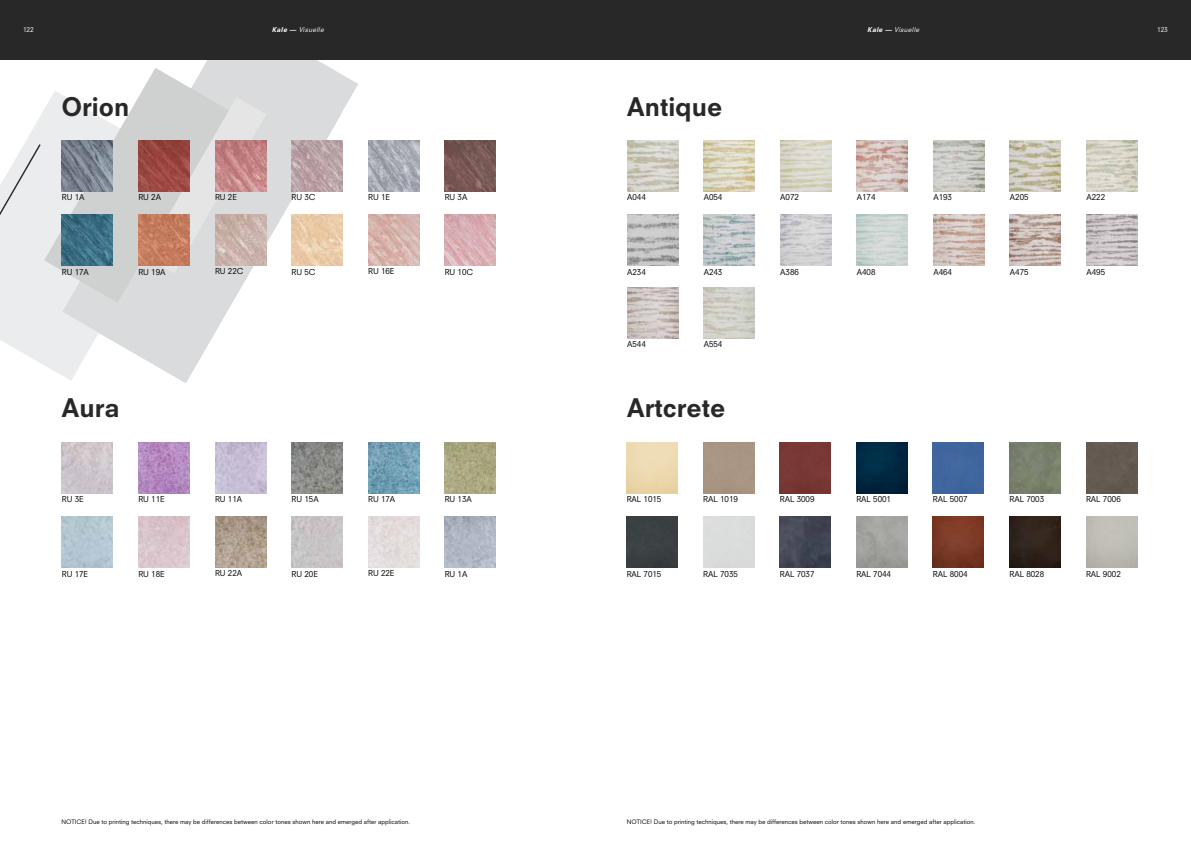
<style>
.page{position:relative;width:1191px;height:842px;background:#fff}
.page>*{position:absolute;margin:0;border:0;box-sizing:border-box;transform-origin:0 0}
.t1{font:800 25px "Neuzeit STR";color:#292829}
.t2{font:8px "Neuzeit SLT Std";color:#000}
.t3{font:italic 6.5px "Neuzeit STR";color:#fff}
.t4{font:6.5px "Neuzeit STR";letter-spacing:-.025em;color:#fff}
.t5{font:6px "Neuzeit SLT Std";color:#000}
.s1{font-weight:800}
</style>
<div class="page">
<svg style="left:0;top:110px;width:62px;height:265px;fill:#ebeced"></svg>
<svg style="left:62px;top:59px;width:296px;height:324px"></svg>
<svg style="left:229px;top:97px;width:37px;height:176px"></svg>
<svg style="left:44px;top:68px;width:185px;height:235px"></svg>
<div style="left:0;top:0;width:1191px;height:59px;background:#292829"></div>
<svg style="left:0;top:144px;width:41px;height:71px"></svg>
<img style="left:62px;top:141px;width:51px;height:51px">
<img style="left:62px;top:215px;width:51px;height:51px">
<img style="left:138px;top:141px;width:51px;height:51px">
<img style="left:215px;top:141px;width:51px;height:51px">
<img style="left:368px;top:141px;width:51px;height:51px">
<img style="left:291px;top:141px;width:51px;height:51px">
<img style="left:445px;top:141px;width:51px;height:51px">
<img style="left:138px;top:215px;width:51px;height:51px">
<img style="left:215px;top:214px;width:51px;height:51px">
<img style="left:368px;top:214px;width:51px;height:51px">
<img style="left:291px;top:215px;width:51px;height:51px">
<img style="left:445px;top:215px;width:51px;height:51px">
<img style="left:62px;top:442px;width:51px;height:51px">
<img style="left:62px;top:517px;width:51px;height:51px">
<img style="left:138px;top:442px;width:51px;height:51px">
<img style="left:215px;top:442px;width:51px;height:51px">
<img style="left:368px;top:442px;width:51px;height:51px">
<img style="left:291px;top:442px;width:51px;height:51px">
<img style="left:445px;top:442px;width:51px;height:51px">
<img style="left:138px;top:517px;width:51px;height:51px">
<img style="left:215px;top:516px;width:51px;height:51px">
<img style="left:368px;top:516px;width:51px;height:51px">
<img style="left:291px;top:517px;width:51px;height:51px">
<img style="left:445px;top:517px;width:51px;height:51px">
<img style="left:627px;top:140px;width:51px;height:51px">
<img style="left:703px;top:140px;width:51px;height:51px">
<img style="left:856px;top:140px;width:52px;height:51px">
<img style="left:780px;top:140px;width:51px;height:51px">
<img style="left:933px;top:140px;width:51px;height:51px">
<img style="left:1010px;top:140px;width:51px;height:51px">
<img style="left:1086px;top:140px;width:51px;height:51px">
<img style="left:627px;top:287px;width:51px;height:51px">
<img style="left:703px;top:287px;width:51px;height:51px">
<img style="left:627px;top:215px;width:51px;height:51px">
<img style="left:703px;top:215px;width:51px;height:51px">
<img style="left:780px;top:215px;width:51px;height:51px">
<img style="left:933px;top:215px;width:51px;height:51px">
<img style="left:856px;top:215px;width:52px;height:51px">
<img style="left:1010px;top:215px;width:51px;height:51px">
<img style="left:1086px;top:215px;width:51px;height:51px">
<img style="left:856px;top:442px;width:51px;height:51px">
<div style="left:780px;top:442px;width:51px;height:51px;background:#783835"></div>
<div style="left:933px;top:442px;width:51px;height:51px;background:#40669e"></div>
<img style="left:1009px;top:442px;width:51px;height:51px">
<div style="left:1086px;top:442px;width:51px;height:51px;background:#635a52"></div>
<div style="left:626px;top:517px;width:51px;height:51px;background:#3a4041"></div>
<img style="left:780px;top:517px;width:51px;height:51px">
<img style="left:933px;top:517px;width:51px;height:51px">
<img style="left:1009px;top:517px;width:51px;height:51px">
<p class="t4" style="left:23px;top:26px;width:12px">122</p>
<p class="t3" style="left:272px;top:26px;width:55px"><span class="s1">Kale —</span> Visuelle</p>
<p class="t3" style="left:867px;top:26px;width:55px"><span class="s1">Kale —</span> Visuelle</p>
<p class="t4" style="left:1157px;top:26px;width:12px">123</p>
<h1 class="t1" style="left:61px;top:91px;width:69px">Orion</h1>
<h1 class="t1" style="left:626px;top:91px;width:97px">Antique</h1>
<p class="t2" style="left:62px;top:192px;width:24px">RU 1A</p>
<p class="t2" style="left:62px;top:267px;width:29px">RU 17A</p>
<p class="t2" style="left:138px;top:192px;width:24px">RU 2A</p>
<p class="t2" style="left:215px;top:192px;width:23px">RU 2E</p>
<p class="t2" style="left:291px;top:192px;width:25px">RU 3C</p>
<p class="t2" style="left:368px;top:192px;width:23px">RU 1E</p>
<p class="t2" style="left:445px;top:192px;width:24px">RU 3A</p>
<p class="t2" style="left:138px;top:267px;width:29px">RU 19A</p>
<p class="t2" style="left:215px;top:266px;width:30px">RU 22C</p>
<p class="t2" style="left:291px;top:267px;width:25px">RU 5C</p>
<p class="t2" style="left:368px;top:266px;width:28px">RU 16E</p>
<p class="t2" style="left:445px;top:267px;width:30px">RU 10C</p>
<p class="t2" style="left:627px;top:192px;width:20px">A044</p>
<p class="t2" style="left:703px;top:192px;width:20px">A054</p>
<p class="t2" style="left:780px;top:192px;width:20px">A072</p>
<p class="t2" style="left:856px;top:192px;width:20px">A174</p>
<p class="t2" style="left:933px;top:192px;width:20px">A193</p>
<p class="t2" style="left:1010px;top:192px;width:20px">A205</p>
<p class="t2" style="left:1086px;top:192px;width:20px">A222</p>
<p class="t2" style="left:627px;top:267px;width:20px">A234</p>
<p class="t2" style="left:703px;top:267px;width:20px">A243</p>
<p class="t2" style="left:780px;top:267px;width:20px">A386</p>
<p class="t2" style="left:856px;top:267px;width:20px">A408</p>
<p class="t2" style="left:933px;top:267px;width:20px">A464</p>
<p class="t2" style="left:1010px;top:267px;width:20px">A475</p>
<p class="t2" style="left:1086px;top:267px;width:20px">A495</p>
<p class="t2" style="left:627px;top:339px;width:20px">A544</p>
<p class="t2" style="left:703px;top:339px;width:20px">A554</p>
<h1 class="t1" style="left:61px;top:393px;width:60px">Aura</h1>
<h1 class="t1" style="left:626px;top:393px;width:100px">Artcrete</h1>
<p class="t2" style="left:62px;top:494px;width:23px">RU 3E</p>
<p class="t2" style="left:138px;top:494px;width:28px">RU 11E</p>
<p class="t2" style="left:215px;top:494px;width:29px">RU 11A</p>
<p class="t2" style="left:291px;top:494px;width:29px">RU 15A</p>
<p class="t2" style="left:368px;top:494px;width:29px">RU 17A</p>
<p class="t2" style="left:445px;top:494px;width:29px">RU 13A</p>
<p class="t2" style="left:626px;top:494px;width:36px">RAL 1015</p>
<p class="t2" style="left:703px;top:494px;width:36px">RAL 1019</p>
<p class="t2" style="left:780px;top:494px;width:36px">RAL 3009</p>
<p class="t2" style="left:856px;top:494px;width:36px">RAL 5001</p>
<p class="t2" style="left:933px;top:494px;width:36px">RAL 5007</p>
<p class="t2" style="left:1009px;top:494px;width:36px">RAL 7003</p>
<p class="t2" style="left:1086px;top:494px;width:36px">RAL 7006</p>
<p class="t2" style="left:62px;top:569px;width:28px">RU 17E</p>
<p class="t2" style="left:138px;top:569px;width:28px">RU 18E</p>
<p class="t2" style="left:215px;top:568px;width:29px">RU 22A</p>
<p class="t2" style="left:291px;top:569px;width:28px">RU 20E</p>
<p class="t2" style="left:368px;top:568px;width:28px">RU 22E</p>
<p class="t2" style="left:445px;top:569px;width:24px">RU 1A</p>
<p class="t2" style="left:626px;top:569px;width:36px">RAL 7015</p>
<p class="t2" style="left:703px;top:569px;width:36px">RAL 7035</p>
<p class="t2" style="left:780px;top:569px;width:36px">RAL 7037</p>
<p class="t2" style="left:856px;top:569px;width:36px">RAL 7044</p>
<p class="t2" style="left:933px;top:569px;width:36px">RAL 8004</p>
<p class="t2" style="left:1009px;top:569px;width:36px">RAL 8028</p>
<p class="t2" style="left:1086px;top:569px;width:36px">RAL 9002</p>
<p class="t5" style="left:61px;top:818px;width:350px">NOTICE! Due to printing techniques, there may be differences between color tones shown here and emerged after application.</p>
<p class="t5" style="left:626px;top:818px;width:350px">NOTICE! Due to printing techniques, there may be differences between color tones shown here and emerged after application.</p>
</div>
